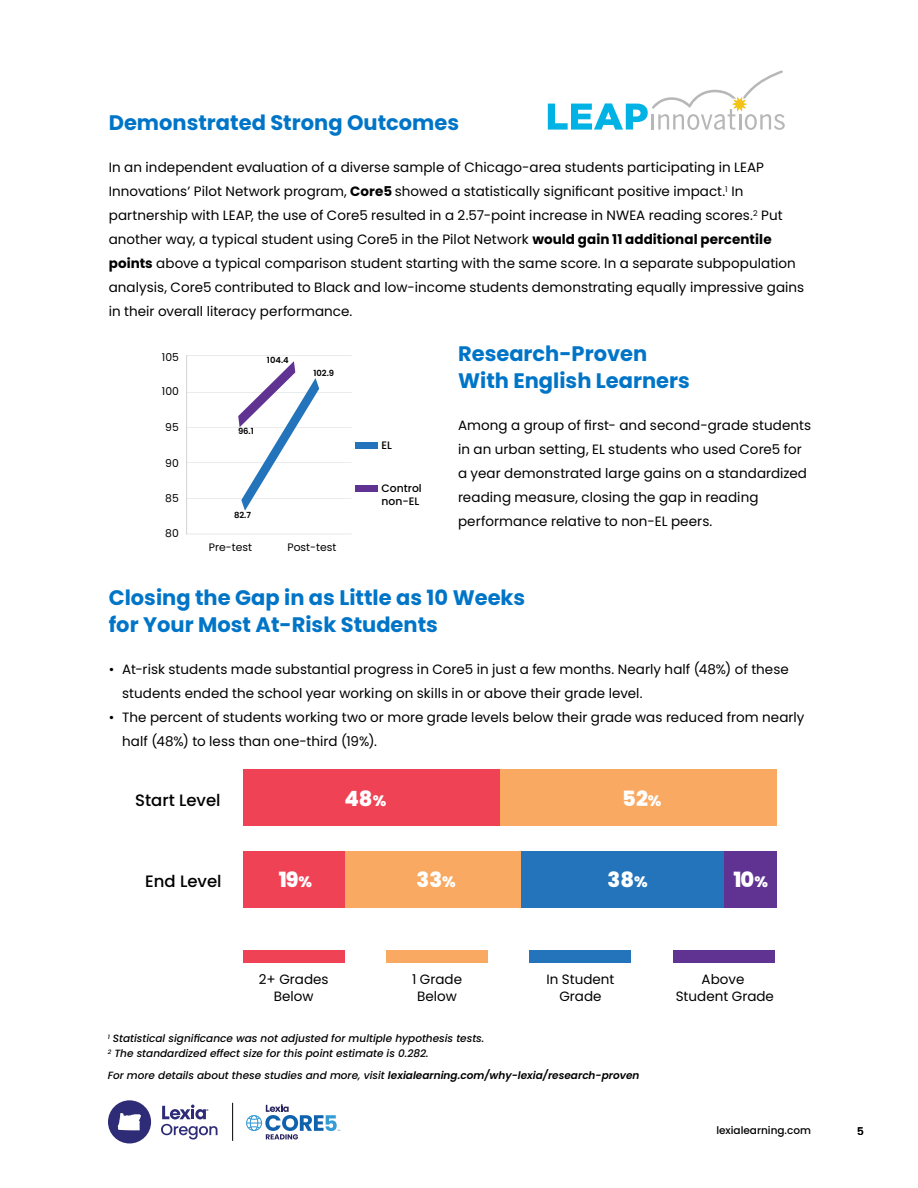
<style>
.page{position:relative;width:918px;height:1188px;background:#fff}
.page>*{position:absolute;margin:0;border:0;box-sizing:border-box;transform-origin:0 0}
.t1{font:700 21px/27px "Poppins";color:#0075c8}
.t2{font:800 21px "Poppins";color:#fff}
.t3{font:500 16.5px "Poppins";color:#000}
.t4{font:13.5px/24px "Poppins";letter-spacing:.005em;color:#000}
.t5{font:10.8px "Poppins";color:#000}
.t6{font:500 10.8px/12.9px "Poppins";color:#000}
.t7{font:italic 500 10.5px/15px "Poppins";color:#000}
.t8{font:500 10.5px "Poppins";color:#000}
.t9{font:600 8.4px "Poppins";color:#000}
.s1{font-weight:700}
.s2{font-size:15px}
.s3{font-weight:600}
</style>
<div class="page">
<hr style="left:232px;top:1103px;width:1px;height:38px;background:#000">
<svg style="left:246px;top:1104px;width:94px;height:35px"></svg>
<svg style="left:161px;top:1105px;width:56px;height:35px"></svg>
<svg style="left:108px;top:1100px;width:43px;height:43px"></svg>
<hr style="left:186px;top:356px;width:1px;height:178px;background:#d1d2d4">
<hr style="left:187px;top:534px;width:165px;height:1px;background:#d1d2d4">
<hr style="left:187px;top:462px;width:165px;height:1px;background:#d1d2d4">
<hr style="left:187px;top:498px;width:165px;height:1px;background:#d1d2d4">
<hr style="left:187px;top:427px;width:165px;height:1px;background:#d1d2d4">
<hr style="left:187px;top:392px;width:165px;height:1px;background:#d1d2d4">
<hr style="left:187px;top:355px;width:165px;height:1px;background:#d1d2d4">
<div style="left:356px;top:442px;width:22px;height:7px;background:#2374bb"></div>
<div style="left:356px;top:485px;width:22px;height:7px;background:#603292"></div>
<svg style="left:238px;top:361px;width:81px;height:150px"></svg>
<svg style="left:548px;top:71px;width:237px;height:59px"></svg>
<div style="left:724px;top:851px;width:53px;height:57px;background:#603292"></div>
<div style="left:521px;top:851px;width:203px;height:57px;background:#2374bb"></div>
<div style="left:499px;top:769px;width:278px;height:57px;background:#f9a961"></div>
<div style="left:344px;top:851px;width:177px;height:57px;background:#f9a961"></div>
<div style="left:243px;top:769px;width:256px;height:57px;background:#ef4355"></div>
<div style="left:243px;top:851px;width:101px;height:57px;background:#ef4355"></div>
<div style="left:243px;top:950px;width:101px;height:13px;background:#ef4355"></div>
<div style="left:386px;top:950px;width:102px;height:13px;background:#f9a961"></div>
<div style="left:530px;top:950px;width:101px;height:13px;background:#2374bb"></div>
<div style="left:673px;top:950px;width:102px;height:13px;background:#603292"></div>
<h1 class="t1" style="left:109px;top:109px;width:352px">Demonstrated Strong Outcomes</h1>
<p class="t4" style="left:109px;top:156px;width:697px">In an independent evaluation of a diverse sample of Chicago-area students participating in LEAP Innovations’ Pilot Network program, <span class="s1">Core5</span> showed a statistically significant positive impact.<sup>1</sup> In partnership with LEAP, the use of Core5 resulted in a 2.57-point increase in NWEA reading scores.<sup>2</sup> Put another way, a typical student using Core5 in the Pilot Network <span class="s1">would gain 11 additional percentile points</span> above a typical comparison student starting with the same score. In a separate subpopulation analysis, Core5 contributed to Black and low-income students demonstrating equally impressive gains in their overall literacy performance.</p>
<h1 class="t1" style="left:458px;top:340px;width:233px">Research-Proven<br>With English Learners</h1>
<p class="t4" style="left:458px;top:413px;width:354px">Among a group of first- and second-grade students in an urban setting, EL students who used Core5 for a year demonstrated large gains on a standardized reading measure, closing the gap in reading performance relative to non-EL peers.</p>
<p class="t5" style="left:162px;top:351px;width:19px">105</p>
<p class="t5" style="left:162px;top:385px;width:19px">100</p>
<p class="t5" style="left:165px;top:421px;width:15px">95</p>
<p class="t5" style="left:165px;top:457px;width:15px">90</p>
<p class="t5" style="left:165px;top:492px;width:15px">85</p>
<p class="t5" style="left:165px;top:527px;width:15px">80</p>
<p class="t9" style="left:267px;top:355px;width:23px">104.4</p>
<p class="t9" style="left:313px;top:368px;width:22px">102.9</p>
<p class="t9" style="left:238px;top:426px;width:17px">96.1</p>
<p class="t6" style="left:382px;top:439px;width:12px">EL</p>
<p class="t6" style="left:382px;top:481px;width:42px">Control non-EL</p>
<p class="t9" style="left:234px;top:510px;width:19px">82.7</p>
<p class="t5" style="left:209px;top:541px;width:45px">Pre-test</p>
<p class="t5" style="left:287px;top:541px;width:50px">Post-test</p>
<h1 class="t1" style="left:109px;top:584px;width:418px">Closing the Gap in as Little as 10 Weeks for Your Most At-Risk Students</h1>
<p class="t4" style="left:122px;top:657px;width:668px;text-indent:-14px">• At-risk students made substantial progress in Core5 in just a few months. Nearly half (48%) of these students ended the school year working on skills in or above their grade level.</p>
<p class="t4" style="left:122px;top:705px;width:684px;text-indent:-14px">• The percent of students working two or more grade levels below their grade was reduced from nearly half (48%) to less than one-third (19%).</p>
<p class="t3" style="left:135px;top:790px;width:87px">Start Level</p>
<p class="t3" style="left:145px;top:872px;width:78px">End Level</p>
<h1 class="t2" style="left:344px;top:786px;width:43px">48<span class="s2">%</span></h1>
<h1 class="t2" style="left:622px;top:786px;width:41px">52<span class="s2">%</span></h1>
<h1 class="t2" style="left:279px;top:868px;width:35px">19<span class="s2">%</span></h1>
<h1 class="t2" style="left:417px;top:868px;width:41px">33<span class="s2">%</span></h1>
<h1 class="t2" style="left:608px;top:868px;width:42px">38<span class="s2">%</span></h1>
<h1 class="t2" style="left:733px;top:868px;width:36px">10<span class="s2">%</span></h1>
<p class="t4" style="left:259px;top:972px;width:71px;line-height:16.2px;text-align:center">2+ Grades<br>Below</p>
<p class="t4" style="left:412px;top:972px;width:52px;line-height:16.2px;text-align:center">1 Grade<br>Below</p>
<p class="t4" style="left:546px;top:972px;width:70px;line-height:16.2px;text-align:center">In Student<br>Grade</p>
<p class="t4" style="left:676px;top:972px;width:100px;line-height:16.2px;text-align:center">Above<br>Student Grade</p>
<p class="t7" style="left:108px;top:1031px;width:378px"><sup>1</sup> Statistical significance was not adjusted for multiple hypothesis tests.<br><sup>2</sup> The standardized effect size for this point estimate is 0.282.</p>
<p class="t7" style="left:108px;top:1068px;width:533px">For more details about these studies and more, visit <span class="s3">lexialearning.com/why-lexia/research-proven</span></p>
<p class="t8" style="left:716px;top:1126px;width:96px">lexialearning.com</p>
<p class="t8" style="left:857px;top:1127px;width:8px">5</p>
</div>
